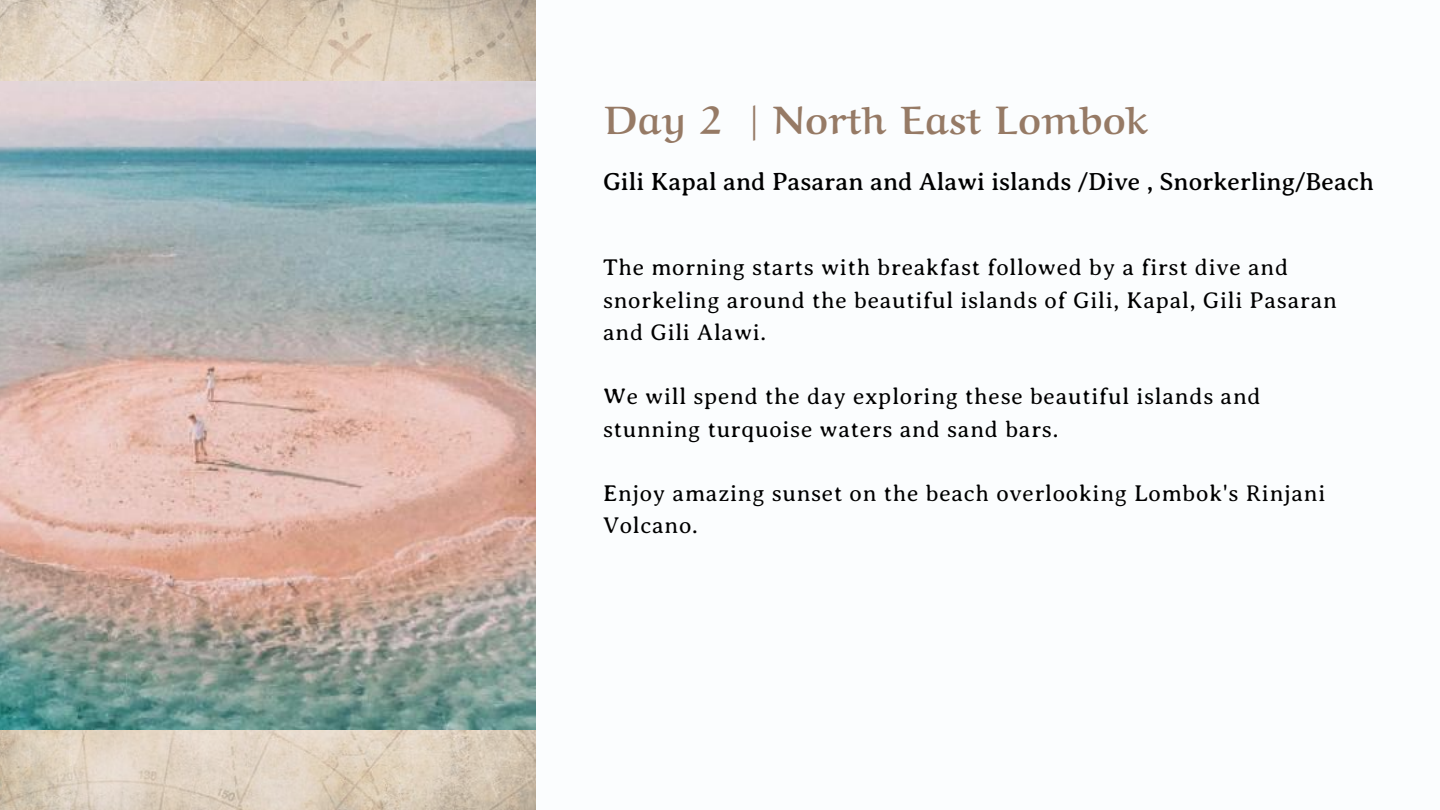
<style>
.page{position:relative;width:1440px;height:810px;background:#fbfdfe}
.page>*{position:absolute;margin:0;border:0;box-sizing:border-box;transform-origin:0 0}
.t1{font:700 39px "Aref Ruqaa";letter-spacing:.02em;color:#967a65}
.t2{font:25px "Averia Serif Libre";color:#000}
.t3{font:300 23px/32.2px "Averia Serif Libre";letter-spacing:.03em;color:#000}
</style>
<div class="page">
<img style="left:0;top:0;width:535px;height:810px">
<img style="left:0;top:81px;width:536px;height:648px">
<h1 class="t1" style="left:605px;top:87px;width:545px">Day 2 | North East Lombok</h1>
<p class="t2" style="left:603px;top:168px;width:772px">Gili Kapal and Pasaran and Alawi islands /Dive , Snorkerling/Beach</p>
<p class="t3" style="left:603px;top:252px;width:735px">The morning starts with breakfast followed by a first dive and snorkeling around the beautiful islands of Gili, Kapal, Gili Pasaran and Gili Alawi.</p>
<p class="t3" style="left:603px;top:381px;width:659px">We will spend the day exploring these beautiful islands and stunning turquoise waters and sand bars.</p>
<p class="t3" style="left:603px;top:478px;width:724px">Enjoy amazing sunset on the beach overlooking Lombok's Rinjani<br>Volcano.</p>
</div>
